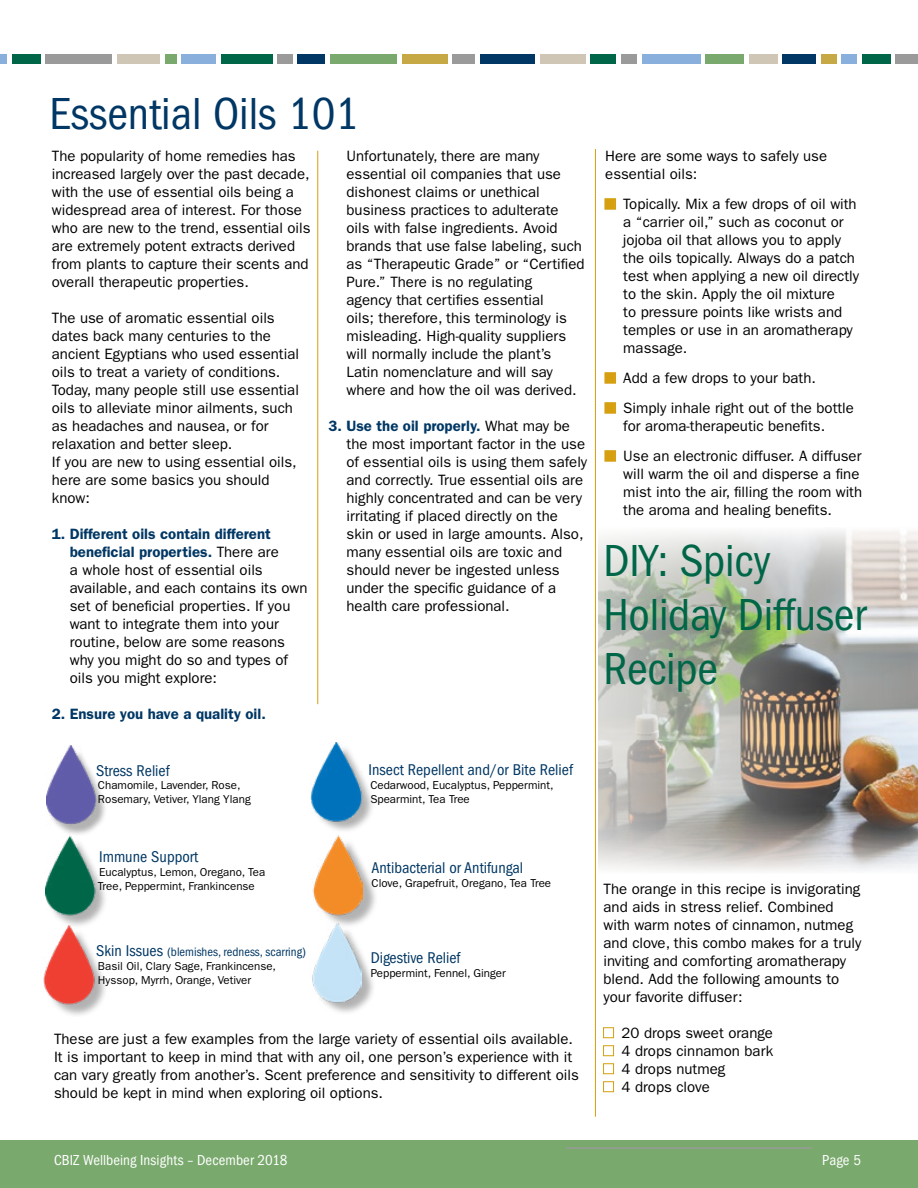
<style>
.page{position:relative;width:918px;height:1188px;background:#fff}
.page>*{position:absolute;margin:0;border:0;box-sizing:border-box;transform-origin:0 0}
.t1{font:condensed 46.5px/54px "ITC Franklin Gothic Std";letter-spacing:-.005em;color:#006648}
.t2{font:condensed 46.5px "ITC Franklin Gothic Std";color:#003764}
.t3{font:condensed 16.2px "ITC Franklin Gothic Std";color:#003764}
.t4{font:15px/18px "ITC Franklin Gothic Std";color:#000}
.t5{font:condensed 15px "ITC Franklin Gothic Std";letter-spacing:.005em;color:#fff}
.t6{font:600 15px "ITC Franklin Gothic Std";color:#003764}
.t7{font:condensed 12.75px "ITC Franklin Gothic Std";color:#003764}
.t8{font:11.55px/13.8px "ITC Franklin Gothic Std";color:#000}
.s1{font-weight:600;color:#003764}
.s2{font-family:"Nimbus San";color:#d59f10}
.s3{font-size:16.2px}
</style>
<div class="page">
<div style="left:0;top:54px;width:7px;height:10px;background:#89afdd"></div>
<div style="left:12px;top:54px;width:29px;height:10px;background:#006648"></div>
<div style="left:46px;top:54px;width:66px;height:10px;background:#9a9a9b"></div>
<div style="left:117px;top:54px;width:43px;height:10px;background:#cfc6b5"></div>
<div style="left:165px;top:54px;width:12px;height:10px;background:#79a96d"></div>
<div style="left:182px;top:54px;width:34px;height:10px;background:#89afdd"></div>
<div style="left:221px;top:54px;width:51px;height:10px;background:#006648"></div>
<div style="left:590px;top:54px;width:26px;height:10px;background:#006648"></div>
<div style="left:277px;top:54px;width:16px;height:10px;background:#9a9a9b"></div>
<div style="left:621px;top:54px;width:16px;height:10px;background:#9a9a9b"></div>
<div style="left:642px;top:54px;width:58px;height:10px;background:#89afdd"></div>
<div style="left:453px;top:54px;width:22px;height:10px;background:#9a9a9b"></div>
<div style="left:330px;top:54px;width:67px;height:10px;background:#79a96d"></div>
<div style="left:706px;top:54px;width:38px;height:10px;background:#79a96d"></div>
<div style="left:298px;top:54px;width:27px;height:10px;background:#003764"></div>
<div style="left:480px;top:54px;width:55px;height:10px;background:#003764"></div>
<div style="left:782px;top:54px;width:34px;height:10px;background:#003764"></div>
<div style="left:402px;top:54px;width:45px;height:10px;background:#c6a845"></div>
<div style="left:540px;top:54px;width:45px;height:10px;background:#cfc6b5"></div>
<div style="left:749px;top:54px;width:28px;height:10px;background:#cfc6b5"></div>
<div style="left:841px;top:54px;width:16px;height:10px;background:#89afdd"></div>
<div style="left:821px;top:54px;width:15px;height:10px;background:#c6a845"></div>
<div style="left:862px;top:54px;width:29px;height:10px;background:#006648"></div>
<div style="left:896px;top:54px;width:22px;height:10px;background:#9a9a9b"></div>
<div style="left:0;top:1140px;width:918px;height:48px;background:#79a96d"></div>
<hr style="left:566px;top:1148px;width:246px;height:1px;background:#9a9a9b">
<div style="left:603px;top:1027px;width:11px;height:11px;border:1px solid #d59f10"></div>
<div style="left:603px;top:1045px;width:11px;height:11px;border:1px solid #d59f10"></div>
<div style="left:603px;top:1063px;width:11px;height:11px;border:1px solid #d59f10"></div>
<div style="left:603px;top:1081px;width:11px;height:11px;border:1px solid #d59f10"></div>
<div style="left:605px;top:198px;width:11px;height:12px;border:2px solid #d59f10"></div>
<div style="left:605px;top:372px;width:11px;height:12px;border:2px solid #d59f10"></div>
<div style="left:605px;top:402px;width:11px;height:12px;border:2px solid #d59f10"></div>
<div style="left:605px;top:450px;width:11px;height:12px;border:2px solid #d59f10"></div>
<img style="left:310px;top:742px;width:62px;height:89px">
<div style="left:315px;top:926px;width:61px;height:89px;background:#9a9a9b;opacity:.75"></div>
<img style="left:312px;top:926px;width:50px;height:85px">
<img style="left:45px;top:745px;width:59px;height:172px">
<div style="left:49px;top:749px;width:59px;height:87px;background:#9a9a9b;opacity:.75"></div>
<div style="left:46px;top:927px;width:62px;height:90px;background:#9a9a9b;opacity:.75"></div>
<img style="left:43px;top:917px;width:61px;height:90px">
<div style="left:317px;top:838px;width:61px;height:90px;background:#9a9a9b;opacity:.75"></div>
<img style="left:312px;top:835px;width:51px;height:84px">
<hr style="left:317px;top:151px;width:1px;height:553px;background:#d59f10">
<hr style="left:595px;top:149px;width:1px;height:968px;background:#d59f10">
<img style="left:598px;top:530px;width:320px;height:341px">
<h1 class="t2" style="left:50px;top:88px;width:311px">Essential Oils 101</h1>
<p class="t4" style="left:52px;top:147px;width:260px">The popularity of home remedies has increased largely over the past decade, with the use of essential oils being a widespread area of interest. For those who are new to the trend, essential oils are extremely potent extracts derived from plants to capture their scents and overall therapeutic properties.</p>
<p class="t4" style="left:52px;top:309px;width:249px">The use of aromatic essential oils dates back many centuries to the ancient Egyptians who used essential oils to treat a variety of conditions.<br>Today, many people still use essential oils to alleviate minor ailments, such as headaches and nausea, or for relaxation and better sleep.<br>If you are new to using essential oils, here are some basics you should know:</p>
<p class="t4" style="left:70px;top:525px;width:239px;text-indent:-18px"><span class="s1">1. Different oils contain different beneficial properties.</span> There are<br>a whole host of essential oils available, and each contains its own set of beneficial properties. If you want to integrate them into your routine, below are some reasons why you might do so and types of oils you might explore:</p>
<p class="t6" style="left:52px;top:705px;width:216px">2. Ensure you have a quality oil.</p>
<p class="t3" style="left:96px;top:761px;width:75px">Stress Relief</p>
<p class="t8" style="left:98px;top:779px;width:154px">Chamomile, Lavender, Rose,<br>Rosemary, Vetiver, Ylang Ylang</p>
<p class="t4" style="left:347px;top:147px;width:240px">Unfortunately, there are many essential oil companies that use dishonest claims or unethical business practices to adulterate oils with false ingredients. Avoid brands that use false labeling, such as “Therapeutic Grade” or “Certified Pure.” There is no regulating<br>agency that certifies essential<br>oils; therefore, this terminology is misleading. High-quality suppliers will normally include the plant’s Latin nomenclature and will say where and how the oil was derived.</p>
<p class="t4" style="left:347px;top:417px;width:242px;text-indent:-18px"><span class="s1">3. Use the oil properly.</span> What may be the most important factor in the use of essential oils is using them safely and correctly. True essential oils are highly concentrated and can be very irritating if placed directly on the skin or used in large amounts. Also, many essential oils are toxic and should never be ingested unless under the specific guidance of a health care professional.</p>
<p class="t3" style="left:369px;top:761px;width:206px">Insect Repellent and/or Bite Relief</p>
<p class="t8" style="left:370px;top:778px;width:185px">Cedarwood, Eucalyptus, Peppermint,<br>Spearmint, Tea Tree</p>
<p class="t4" style="left:605px;top:147px;width:223px">Here are some ways to safely use essential oils:</p>
<p class="t4" style="left:623px;top:195px;width:237px;text-indent:-18px"><span class="s2">■</span> Topically. Mix a few drops of oil with a “carrier oil,” such as coconut or jojoba oil that allows you to apply the oils topically. Always do a patch test when applying a new oil directly to the skin. Apply the oil mixture<br>to pressure points like wrists and temples or use in an aromatherapy massage.</p>
<p class="t4" style="left:605px;top:369px;width:212px"><span class="s2">■</span> Add a few drops to your bath.</p>
<p class="t4" style="left:623px;top:399px;width:232px;text-indent:-18px"><span class="s2">■</span> Simply inhale right out of the bottle for aroma-therapeutic benefits.</p>
<p class="t4" style="left:623px;top:447px;width:240px;text-indent:-18px"><span class="s2">■</span> Use an electronic diffuser. A diffuser will warm the oil and disperse a fine mist into the air, filling the room with the aroma and healing benefits.</p>
<h1 class="t1" style="left:604px;top:534px;width:264px">DIY: Spicy<br>Holiday Diffuser<br>Recipe</h1>
<p class="t3" style="left:99px;top:848px;width:101px">Immune Support</p>
<p class="t8" style="left:98px;top:865px;width:169px">Eucalyptus, Lemon, Oregano, Tea<br>Tree, Peppermint, Frankincense</p>
<p class="t7" style="left:96px;top:945px;width:211px"><span class="s3">Skin Issues</span> (blemishes, redness, scarring)</p>
<p class="t8" style="left:98px;top:959px;width:180px">Basil Oil, Clary Sage, Frankincense,<br>Hyssop, Myrrh, Orange, Vetiver</p>
<p class="t3" style="left:372px;top:859px;width:153px">Antibacterial or Antifungal</p>
<p class="t8" style="left:372px;top:877px;width:181px">Clove, Grapefruit, Oregano, Tea Tree</p>
<p class="t3" style="left:371px;top:949px;width:91px">Digestive Relief</p>
<p class="t8" style="left:371px;top:966px;width:137px">Peppermint, Fennel, Ginger</p>
<p class="t4" style="left:54px;top:1030px;width:526px">These are just a few examples from the large variety of essential oils available.<br>It is important to keep in mind that with any oil, one person’s experience with it can vary greatly from another’s. Scent preference and sensitivity to different oils should be kept in mind when exploring oil options.</p>
<p class="t4" style="left:604px;top:880px;width:259px">The orange in this recipe is invigorating and aids in stress relief. Combined with warm notes of cinnamon, nutmeg and clove, this combo makes for a truly inviting and comforting aromatherapy blend. Add the following amounts to your favorite diffuser:</p>
<p class="t4" style="left:622px;top:1024px;width:153px">20 drops sweet orange<br>4 drops cinnamon bark<br>4 drops nutmeg<br>4 drops clove</p>
<p class="t5" style="left:54px;top:1151px;width:235px">CBIZ Wellbeing Insights – December 2018</p>
<p class="t5" style="left:822px;top:1151px;width:40px">Page 5</p>
</div>
